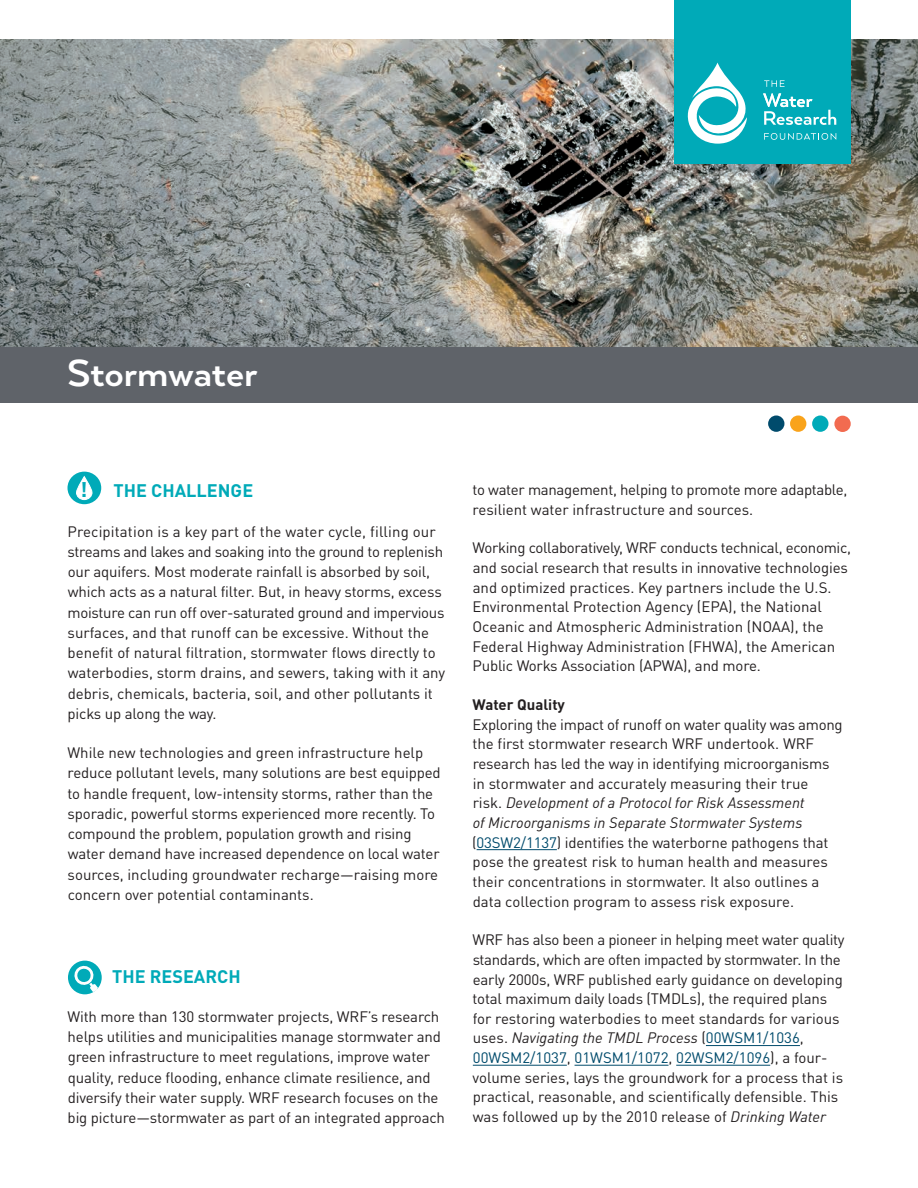
<style>
.page{position:relative;width:918px;height:1188px;background:#fff}
.page>*{position:absolute;margin:0;border:0;box-sizing:border-box;transform-origin:0 0}
.t1{font:700 43.5px "Arquitecta";letter-spacing:-.005em;color:#fff}
.t2{font:700 21px "DIN Pro";color:#00aab8}
.Subhead-Solutions{font:700 18px "DIN Pro";color:#00aab8}
.Body{font:15px/19.6px "DIN Pro";letter-spacing:-.01em;color:#231f20}
.Subhead{font:700 15px "DIN Pro";color:#231f20}
.s1{font-style:italic}
.s2{color:#004b6c}
</style>
<div class="page">
<div style="left:0;top:342px;width:918px;height:61px;background:#5f6369"></div>
<div style="left:768px;top:415px;width:16px;height:17px;background:#004b6c;border-radius:50%"></div>
<div style="left:790px;top:415px;width:16px;height:17px;background:#f9a31b;border-radius:50%"></div>
<div style="left:834px;top:416px;width:17px;height:16px;background:#f26b50;border-radius:50%"></div>
<div style="left:812px;top:415px;width:16px;height:17px;background:#00aab8;border-radius:50%"></div>
<img style="left:0;top:40px;width:918px;height:306px">
<div style="left:674px;top:0;width:177px;height:164px;background:#00aab8"></div>
<svg style="left:688px;top:63px;width:148px;height:81px"></svg>
<hr style="left:477px;top:849px;width:80px;height:1px;background:#004b6c">
<hr style="left:706px;top:1045px;width:94px;height:1px;background:#004b6c">
<hr style="left:473px;top:1065px;width:94px;height:1px;background:#004b6c">
<hr style="left:575px;top:1065px;width:94px;height:1px;background:#004b6c">
<hr style="left:676px;top:1065px;width:94px;height:1px;background:#004b6c">
<div style="left:68px;top:961px;width:34px;height:33px;background:#00aab8;border-radius:50%"></div>
<svg style="left:72px;top:963px;width:29px;height:31px"></svg>
<div style="left:68px;top:472px;width:33px;height:32px;background:#00aab8;border-radius:50%"></div>
<svg style="left:76px;top:477px;width:16px;height:23px"></svg>
<div style="left:76px;top:476px;width:17px;height:24px;border:1px solid #fff;border-radius:8px"></div>
<p class="t1" style="left:67px;top:346px;width:192px">Stormwater</p>
<p class="t2" style="left:80px;top:472px;width:9px">!</p>
<p class="Subhead-Solutions" style="left:114px;top:476px;width:141px">THE CHALLENGE</p>
<p class="Body" style="left:67px;top:520px;width:379px;line-height:20.2px">Precipitation is a key part of the water cycle, filling our streams and lakes and soaking into the ground to replenish our aquifers. Most moderate rainfall is absorbed by soil, which acts as a natural filter. But, in heavy storms, excess moisture can run off over-saturated ground and impervious surfaces, and that runoff can be excessive. Without the benefit of natural filtration, stormwater flows directly to waterbodies, storm drains, and sewers, taking with it any debris, chemicals, bacteria, soil, and other pollutants it picks up along the way.</p>
<p class="Body" style="left:68px;top:741px;width:375px;line-height:20.2px">While new technologies and green infrastructure help reduce pollutant levels, many solutions are best equipped to handle frequent, low-intensity storms, rather than the sporadic, powerful storms experienced more recently. To compound the problem, population growth and rising water demand have increased dependence on local water sources, including groundwater recharge—raising more concern over potential contaminants.</p>
<p class="Subhead-Solutions" style="left:112px;top:961px;width:130px">THE RESEARCH</p>
<p class="Body" style="left:68px;top:1005px;width:379px;line-height:20.2px">With more than 130 stormwater projects, WRF’s research helps utilities and municipalities manage stormwater and green infrastructure to meet regulations, improve water quality, reduce flooding, enhance climate resilience, and diversify their water supply. WRF research focuses on the big picture—stormwater as part of an integrated approach</p>
<p class="Body" style="left:473px;top:478px;width:377px">to water management, helping to promote more adaptable, resilient water infrastructure and sources.</p>
<p class="Body" style="left:472px;top:537px;width:380px">Working collaboratively, WRF conducts technical, economic, and social research that results in innovative technologies and optimized practices. Key partners include the U.S.<br>Environmental Protection Agency (EPA), the National Oceanic and Atmospheric Administration (NOAA), the Federal Highway Administration (FHWA), the American Public Works Association (APWA), and more.</p>
<p class="Subhead" style="left:473px;top:692px;width:94px">Water Quality</p>
<p class="Body" style="left:472px;top:713px;width:372px">Exploring the impact of runoff on water quality was among the first stormwater research WRF undertook. WRF research has led the way in identifying microorganisms in stormwater and accurately measuring their true<br>risk. <span class="s1">Development of a Protocol for Risk Assessment<br>of Microorganisms in Separate Stormwater Systems </span>(<span class="s2">03SW2/1137</span>) identifies the waterborne pathogens that pose the greatest risk to human health and measures their concentrations in stormwater. It also outlines a data collection program to assess risk exposure.</p>
<p class="Body" style="left:473px;top:929px;width:374px">WRF has also been a pioneer in helping meet water quality standards, which are often impacted by stormwater. In the early 2000s, WRF published early guidance on developing total maximum daily loads (TMDLs), the required plans for restoring waterbodies to meet standards for various uses. <span class="s1">Navigating the TMDL Process</span> (<span class="s2">00WSM1/1036</span>, <span class="s2">00WSM2/1037</span>, <span class="s2">01WSM1/1072</span>, <span class="s2">02WSM2/1096</span>), a four&shy;volume series, lays the groundwork for a process that is practical, reasonable, and scientifically defensible. This was followed up by the 2010 release of <span class="s1">Drinking Water</span></p>
</div>
